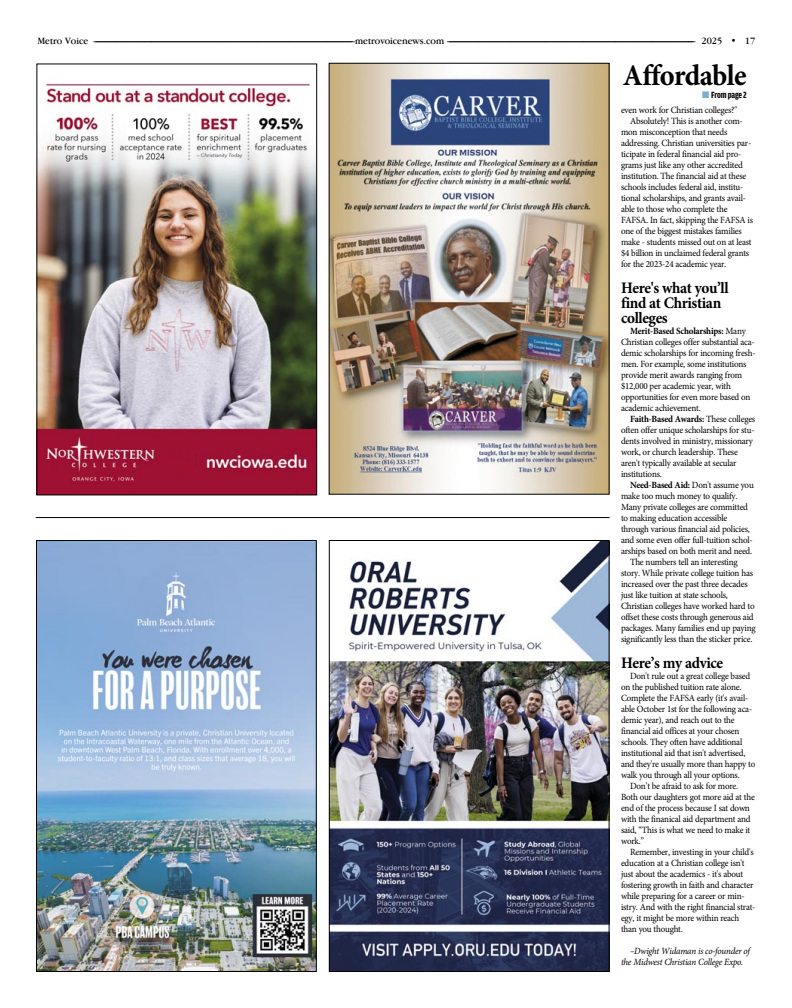
<style>
.page{position:relative;width:792px;height:1008px;background:#fff}
.page>*{position:absolute;margin:0;border:0;box-sizing:border-box;transform-origin:0 0}
.t1{font:700 30px "Minion Pro";letter-spacing:-.025em;color:#000;scale:.95 1}
.t2{font:700 16px/15px "Minion Pro";letter-spacing:-.025em;color:#000;scale:.95 1}
.t3{font:10px "Garamond IT Cby BT";color:#000;scale:.95 1}
.t4{font:9.5px/11px "Minion Pro";letter-spacing:-.025em;color:#000;scale:.95 1}
.t5{font:italic 9.5px/11px "Minion Pro";letter-spacing:-.025em;color:#000;scale:.95 1}
.t6{font:700 9.5px "Amplitude Cond";letter-spacing:-.025em;color:#000;scale:.9 1}
.s1{color:#7caece}
.s2{font-weight:700}
</style>
<div class="page">
<hr style="left:36px;top:517px;width:574px;height:1px;background:#000">
<img style="left:38px;top:542px;width:277px;height:428px">
<div style="left:36px;top:540px;width:281px;height:432px;border:1px solid #000"></div>
<img style="left:38px;top:83px;width:277px;height:410px">
<div style="left:36px;top:63px;width:281px;height:432px;border:1px solid #000"></div>
<img style="left:331px;top:542px;width:277px;height:428px">
<div style="left:329px;top:540px;width:281px;height:432px;border:1px solid #000"></div>
<img style="left:331px;top:65px;width:277px;height:428px">
<p class="t3" style="left:37px;top:35px;width:757px">M e t r o V o i c e ––––––––––––––––––––––––––––––––––––––––––––––––––––––––––––––––––––––––––––––––––––––––––––––––––––––––––––––––––––––––m e t r o v o i c e n e w s . c o m –––––––––––––––––––––––––––––––––––––––––––––––––––––––––––––––––––––––––––––––––––––––––––––––––––––––––––––––––– 2 0 2 5 • 1 7</p>
<p class="t1" style="left:623px;top:63px;width:132px">Affordable</p>
<p class="t6" style="left:702px;top:89px;width:51px"><span class="s1">■</span> From page 2</p>
<p class="t4" style="left:621px;top:105px;width:124px">even work for Christian colleges?"</p>
<p class="t4" style="left:621px;top:116px;width:140px;text-indent:9px">Absolutely! This is another com&shy;mon misconception that needs addressing. Christian universities par&shy;ticipate in federal financial aid pro&shy;grams just like any other accredited institution. The financial aid at these schools includes federal aid, institu&shy;tional scholarships, and grants avail&shy;able to those who complete the FAFSA. In fact, skipping the FAFSA is one of the biggest mistakes families make - students missed out on at least $4 billion in unclaimed federal grants for the 2023-24 academic year.</p>
<p class="t2" style="left:621px;top:282px;width:115px">Here's what you’ll find at Christian</p>
<p class="t2" style="left:621px;top:312px;width:51px">colleges</p>
<p class="t4" style="left:621px;top:326px;width:143px;text-indent:9px"><span class="s2">Merit-Based Scholarships:</span> Many Christian colleges offer substantial aca&shy;demic scholarships for incoming fresh&shy;men. For example, some institutions provide merit awards ranging from $12,000 per academic year, with opportunities for even more based on academic achievement.</p>
<p class="t4" style="left:621px;top:414px;width:143px;text-indent:9px"><span class="s2">Faith-Based Awards:</span> These colleges often offer unique scholarships for stu&shy;dents involved in ministry, missionary work, or church leadership. These aren't typically available at secular institutions.</p>
<p class="t4" style="left:621px;top:480px;width:141px;text-indent:9px"><span class="s2">Need-Based Aid:</span> Don't assume you make too much money to qualify.<br>Many private colleges are committed to making education accessible through various financial aid policies, and some even offer full-tuition schol&shy;arships based on both merit and need.</p>
<p class="t4" style="left:621px;top:557px;width:143px;text-indent:9px">The numbers tell an interesting story. While private college tuition has increased over the past three decades just like tuition at state schools, Christian colleges have worked hard to offset these costs through generous aid packages. Many families end up paying significantly less than the sticker price.</p>
<p class="t2" style="left:621px;top:657px;width:109px">Here’s my advice</p>
<p class="t4" style="left:621px;top:671px;width:143px;text-indent:9px">Don't rule out a great college based on the published tuition rate alone.<br>Complete the FAFSA early (it's avail&shy;able October 1st for the following aca&shy;demic year), and reach out to the financial aid offices at your chosen schools. They often have additional institutional aid that isn't advertised, and they're usually more than happy to walk you through all your options.</p>
<p class="t4" style="left:621px;top:781px;width:142px;text-indent:9px">Don’t be afraid to ask for more.<br>Both our daughters got more aid at the end of the process because I sat down with the finanical aid department and said, “This is what we need to make it work.”</p>
<p class="t4" style="left:621px;top:847px;width:143px;text-indent:9px">Remember, investing in your child's education at a Christian college isn't just about the academics - it's about fostering growth in faith and character while preparing for a career or min&shy;istry. And with the right financial strat&shy;egy, it might be more within reach than you thought.</p>
<p class="t5" style="left:621px;top:946px;width:137px;text-indent:9px">–Dwight Widaman is co-founder of the Midwest Christian College Expo.</p>
</div>
